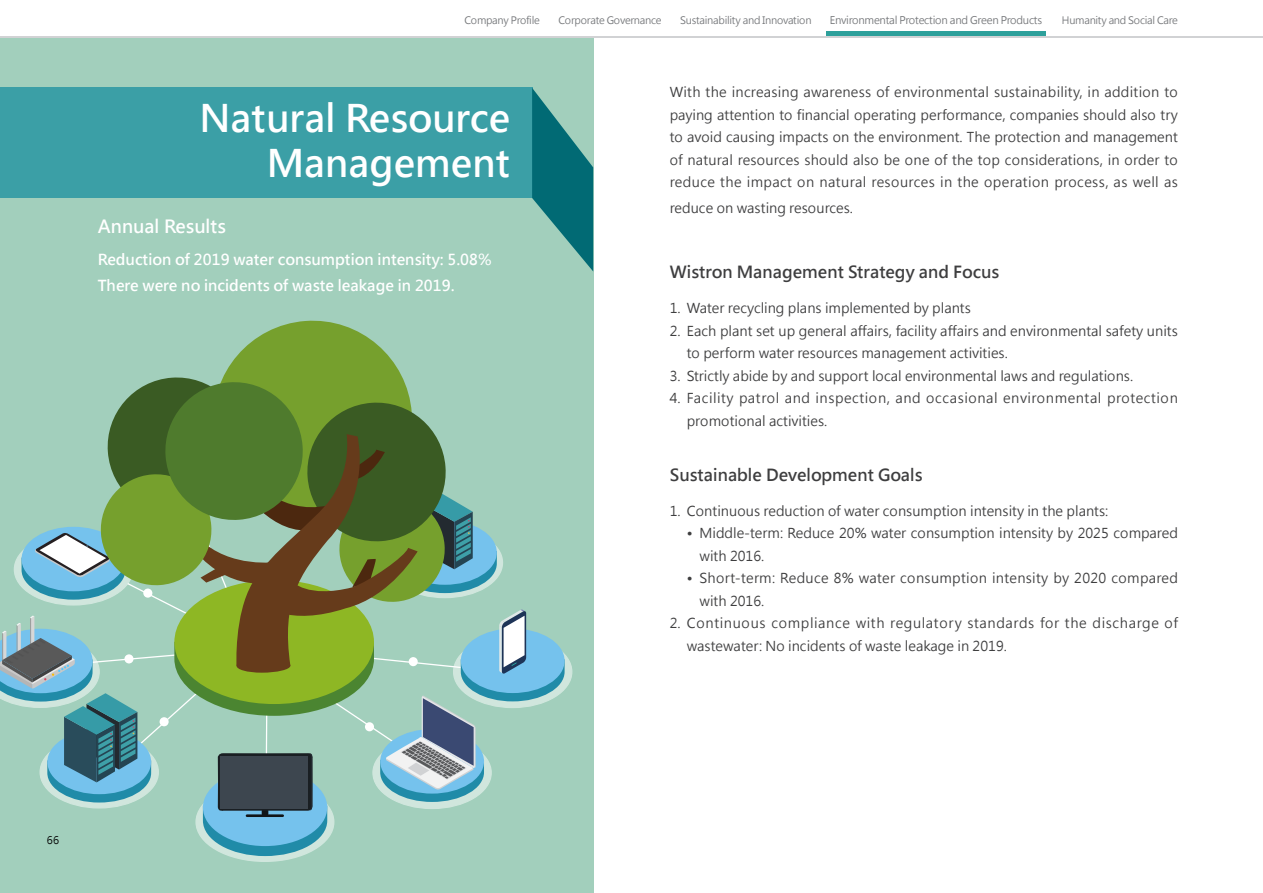
<style>
.page{position:relative;width:1263px;height:893px;background:#fff}
.page>*{position:absolute;margin:0;border:0;box-sizing:border-box;transform-origin:0 0}
.t1{font:700 37.5px/45px "Microsoft Jheng Hei";color:#fff;text-align:right}
.t2{font:700 18px "Microsoft Jheng Hei";color:#fff}
.內文{font:700 16.5px "Microsoft Jheng Hei";color:#3e3e3f}
.t3{font:700 15px "Microsoft Jheng Hei";color:#fff}
.內文-2{font:13.5px/22.5px "Microsoft Jheng Hei";color:#3e3e3f}
.內文-3{font:13.5px/23.2px "Microsoft Jheng Hei";letter-spacing:.045em;color:#3e3e3f}
.內文-4{font:13.5px/23.2px "Microsoft Jheng Hei";letter-spacing:.04em;color:#3e3e3f}
.內文-5{font:13.5px/22.5px "Microsoft Jheng Hei";letter-spacing:.02em;color:#3e3e3f}
.t4{font:10.5px "Microsoft Jheng Hei";letter-spacing:-.03em;color:#76787b}
.t5{font:10.5px "Microsoft Jheng Hei";color:#000}
.t6{font:10.2px "Microsoft Jheng Hei";letter-spacing:-.025em;color:#76787b}
</style>
<div class="page">
<div style="left:0;top:37px;width:593px;height:856px;background:#a2cfbc"></div>
<svg style="left:0;top:320px;width:565px;height:536px"></svg>
<div style="left:0;top:88px;width:532px;height:110px;background:#3b9fa6"></div>
<svg style="left:532px;top:88px;width:61px;height:183px"></svg>
<hr style="left:0;top:36px;width:1263px;height:1px;background:#d1d2d4">
<div style="left:827px;top:31px;width:219px;height:5px;background:#2da09b"></div>
<p class="t6" style="left:464px;top:13px;width:77px">Company Profile</p>
<p class="t6" style="left:558px;top:14px;width:105px">Corporate Governance</p>
<p class="t6" style="left:680px;top:13px;width:133px">Sustainability and Innovation</p>
<p class="t4" style="left:830px;top:13px;width:214px">Environmental Protection and Green Products</p>
<p class="t6" style="left:1062px;top:13px;width:118px">Humanity and Social Care</p>
<p class="t1" style="left:200px;top:96px;width:312px">Natural Resource<br>Management</p>
<p class="t2" style="left:98px;top:215px;width:130px">Annual Results</p>
<p class="t3" style="left:98px;top:250px;width:395px">Reduction of 2019 water consumption intensity: 5.08%</p>
<p class="t3" style="left:98px;top:276px;width:358px">There were no incidents of waste leakage in 2019.</p>
<p class="內文-2" style="left:670px;top:81px;width:510px;text-align:justify">With the increasing awareness of environmental sustainability, in addition to paying attention to financial operating performance, companies should also try to avoid causing impacts on the environment. The protection and management of natural resources should also be one of the top considerations, in order to reduce the impact on natural resources in the operation process, as well as</p>
<p class="內文-2" style="left:670px;top:196px;width:185px">reduce on wasting resources.</p>
<p class="內文" style="left:670px;top:262px;width:331px">Wistron Management Strategy and Focus</p>
<p class="內文-2" style="left:670px;top:297px;width:303px">1. Water recycling plans implemented by plants</p>
<p class="內文-2" style="left:687px;top:319px;width:493px;text-indent:-17px">2. Each plant set up general affairs, facility affairs and environmental safety units to perform water resources management activities.</p>
<p class="內文-2" style="left:670px;top:364px;width:465px">3. Strictly abide by and support local environmental laws and regulations.</p>
<p class="內文-4" style="left:687px;top:386px;width:493px;text-indent:-17px">4. Facility patrol and inspection, and occasional environmental protection promotional activities.</p>
<p class="內文" style="left:670px;top:464px;width:254px">Sustainable Development Goals</p>
<p class="內文-2" style="left:670px;top:499px;width:440px">1. Continuous reduction of water consumption intensity in the plants:</p>
<p class="內文-2" style="left:699px;top:522px;width:480px;text-indent:-13px">• Middle-term: Reduce 20% water consumption intensity by 2025 compared with 2016.</p>
<p class="內文-5" style="left:699px;top:567px;width:480px;text-indent:-13px">• Short-term: Reduce 8% water consumption intensity by 2020 compared with 2016.</p>
<p class="內文-3" style="left:687px;top:611px;width:493px;text-indent:-17px">2. Continuous compliance with regulatory standards for the discharge of wastewater: No incidents of waste leakage in 2019.</p>
<p class="t5" style="left:47px;top:834px;width:14px">66</p>
</div>
